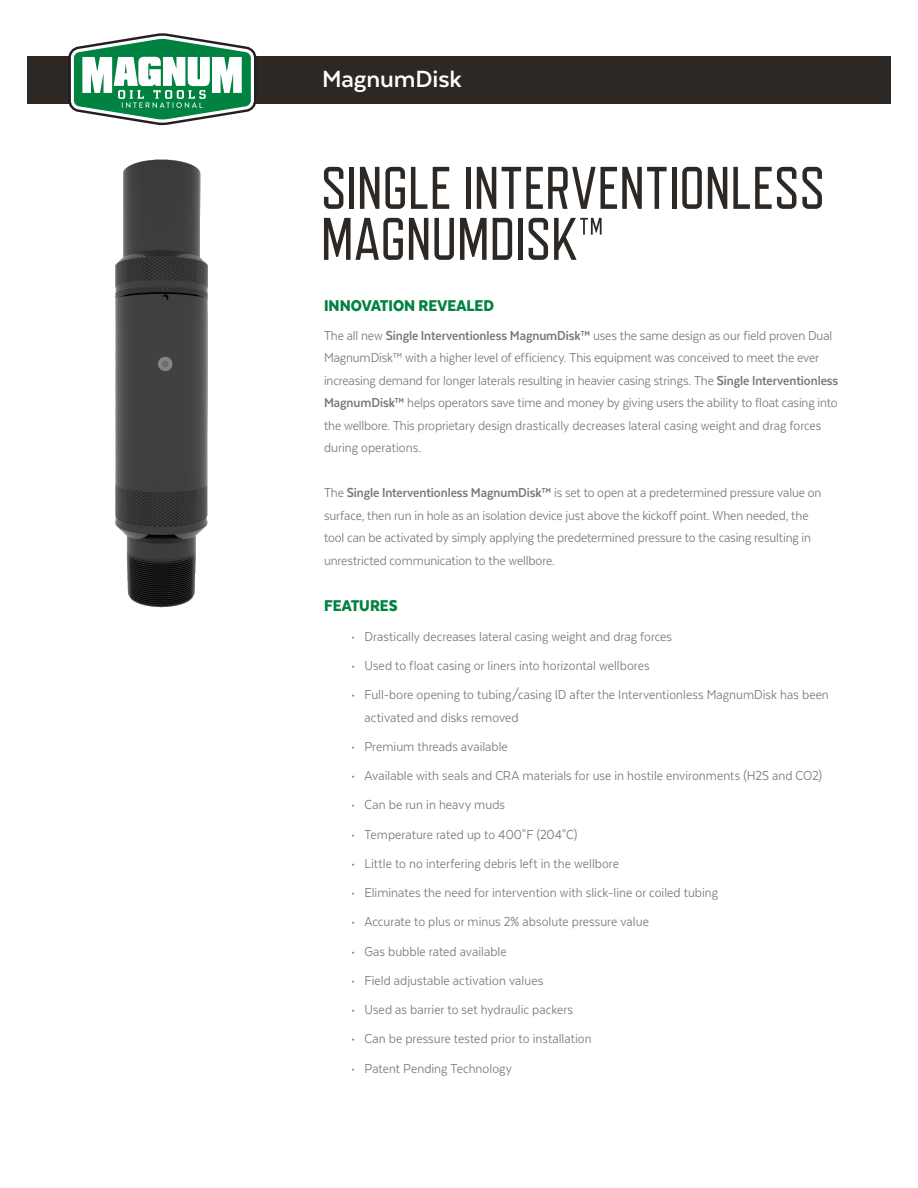
<style>
.page{position:relative;width:918px;height:1188px;background:#fff}
.page>*{position:absolute;margin:0;border:0;box-sizing:border-box;transform-origin:0 0}
.big_header{font:60px "Refrigerator Deluxe";letter-spacing:-.01em;color:#2d2824}
.t1{font:700 27px "Texta";letter-spacing:-.005em;color:#fff}
.subhead{font:900 18px "Texta Narrow";color:#008240}
.body_copy{font:15px/22.5px "Texta Narrow";color:#76787b}
.s1{font-weight:700}
</style>
<div class="page">
<div style="left:27px;top:56px;width:864px;height:47px;background:#2d2824"></div>
<svg style="left:68px;top:33px;width:188px;height:92px"></svg>
<img style="left:115px;top:159px;width:93px;height:449px">
<p class="t1" style="left:322px;top:65px;width:141px">MagnumDisk</p>
<p class="big_header" style="left:321px;top:153px;width:506px">SINGLE INTERVENTIONLESS</p>
<p class="big_header" style="left:321px;top:204px;width:286px">MAGNUMDISK™</p>
<p class="subhead" style="left:324px;top:296px;width:172px">INNOVATION REVEALED</p>
<p class="body_copy" style="left:324px;top:324px;width:516px">The all new <span class="s1">Single Interventionless MagnumDisk™</span> uses the same design as our field proven Dual MagnumDisk™ with a higher level of efficiency. This equipment was conceived to meet the ever increasing demand for longer laterals resulting in heavier casing strings. The <span class="s1">Single Interventionless MagnumDisk™</span> helps operators save time and money by giving users the ability to float casing into the wellbore. This proprietary design drastically decreases lateral casing weight and drag forces during operations.</p>
<p class="body_copy" style="left:324px;top:481px;width:499px">The <span class="s1">Single Interventionless MagnumDisk™</span> is set to open at a predetermined pressure value on surface, then run in hole as an isolation device just above the kickoff point. When needed, the tool can be activated by simply applying the predetermined pressure to the casing resulting in unrestricted communication to the wellbore.</p>
<p class="subhead" style="left:324px;top:596px;width:75px">FEATURES</p>
<p class="body_copy" style="left:351px;top:625px;width:323px">• Drastically decreases lateral casing weight and drag forces</p>
<p class="body_copy" style="left:351px;top:654px;width:300px">• Used to float casing or liners into horizontal wellbores</p>
<p class="body_copy" style="left:364px;top:683px;width:466px;text-indent:-14px">• Full-bore opening to tubing/casing ID after the Interventionless MagnumDisk has been activated and disks removed</p>
<p class="body_copy" style="left:351px;top:735px;width:158px">• Premium threads available</p>
<p class="body_copy" style="left:351px;top:764px;width:473px">• Available with seals and CRA materials for use in hostile environments (H2S and CO2)</p>
<p class="body_copy" style="left:351px;top:793px;width:156px">• Can be run in heavy muds</p>
<p class="body_copy" style="left:351px;top:823px;width:228px">• Temperature rated up to 400°F (204°C)</p>
<p class="body_copy" style="left:351px;top:852px;width:269px">• Little to no interfering debris left in the wellbore</p>
<p class="body_copy" style="left:351px;top:881px;width:369px">• Eliminates the need for intervention with slick-line or coiled tubing</p>
<p class="body_copy" style="left:351px;top:910px;width:299px">• Accurate to plus or minus 2% absolute pressure value</p>
<p class="body_copy" style="left:351px;top:940px;width:157px">• Gas bubble rated available</p>
<p class="body_copy" style="left:351px;top:969px;width:194px">• Field adjustable activation values</p>
<p class="body_copy" style="left:351px;top:998px;width:224px">• Used as barrier to set hydraulic packers</p>
<p class="body_copy" style="left:351px;top:1027px;width:242px">• Can be pressure tested prior to installation</p>
<p class="body_copy" style="left:351px;top:1057px;width:163px">• Patent Pending Technology</p>
</div>
